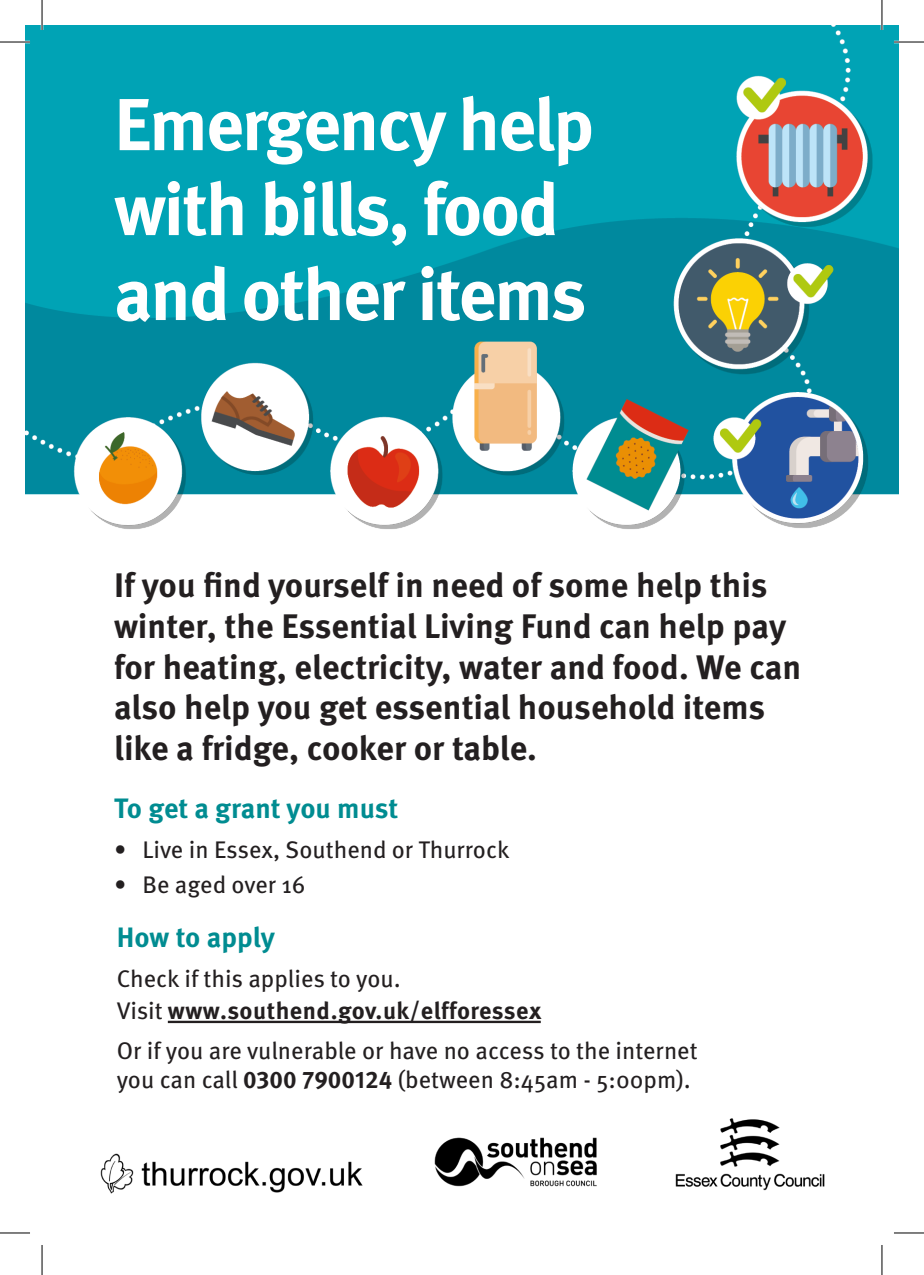
<style>
.page{position:relative;width:924px;height:1275px;background:#fff}
.page>*{position:absolute;margin:0;border:0;box-sizing:border-box;transform-origin:0 0}
.Title_H{font:700 73.6px/85px "Meta Pro";letter-spacing:-.03em;color:#fff}
.Intro_Copy_P{font:700 34px/40.8px "Meta Pro";color:#231f20}
.Subtitle_H1{font:700 28px "Meta Pro";color:#008c91}
.Body_Copy_P{font:24px/28.8px "Meta Pro";color:#231f20}
.Body_Copy_P-2{font:700 24px "Meta Pro";letter-spacing:.02em;color:#231f20}
.Bullets{font:24px "Meta Pro";color:#231f20}
.s1{font-weight:400}
.s2{font-weight:700}
</style>
<div class="page">
<img style="left:675px;top:1118px;width:150px;height:73px">
<img style="left:434px;top:1137px;width:163px;height:50px">
<img style="left:100px;top:1153px;width:263px;height:41px">
<img style="left:25px;top:26px;width:873px;height:503px">
<hr style="left:168px;top:1020px;width:372px;height:3px;background:#231f20">
<hr style="left:0;top:41px;width:30px;height:2px;background:#fff">
<hr style="left:893px;top:41px;width:30px;height:2px;background:#fff">
<hr style="left:41px;top:0;width:2px;height:30px;background:#fff">
<hr style="left:880px;top:0;width:2px;height:30px;background:#fff">
<hr style="left:0;top:42px;width:30px;height:1px;background:#000">
<hr style="left:893px;top:42px;width:30px;height:1px;background:#000">
<hr style="left:0;top:1232px;width:30px;height:1px;background:#000">
<hr style="left:893px;top:1232px;width:30px;height:1px;background:#000">
<hr style="left:42px;top:0;width:1px;height:30px;background:#000">
<hr style="left:42px;top:1245px;width:1px;height:30px;background:#000">
<hr style="left:881px;top:0;width:1px;height:30px;background:#000">
<hr style="left:881px;top:1245px;width:1px;height:30px;background:#000">
<p class="Title_H" style="left:114px;top:77px;width:481px">Emergency help with bills, food and other items</p>
<p class="Intro_Copy_P" style="left:114px;top:562px;width:688px">If you find yourself in need of some help this winter, the Essential Living Fund can help pay for heating, electricity, water and food. We can also help you get essential household items like a fridge, cooker or table.</p>
<h1 class="Subtitle_H1" style="left:114px;top:786px;width:285px">To get a grant you must</h1>
<p class="Bullets" style="left:114px;top:831px;width:397px">• Live in Essex, Southend or Thurrock</p>
<p class="Body_Copy_P" style="left:114px;top:868px;width:193px">• Be aged over 16</p>
<h1 class="Subtitle_H1" style="left:117px;top:915px;width:160px">How to apply</h1>
<p class="Body_Copy_P" style="left:117px;top:962px;width:285px">Check if this applies to you.</p>
<p class="Body_Copy_P-2" style="left:117px;top:992px;width:426px"><span class="s1">Visit</span> www.southend.gov.uk/elfforessex</p>
<p class="Body_Copy_P" style="left:117px;top:1035px;width:582px">Or if you are vulnerable or have no access to the internet you can call <span class="s2">0300 7900124</span> (between 8:45am - 5:00pm).</p>
</div>
